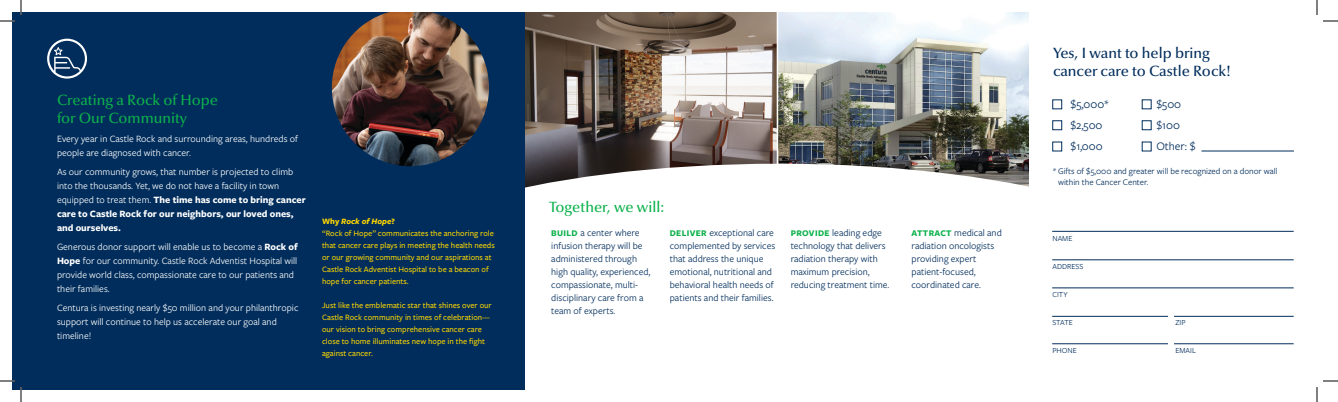
<style>
.page{position:relative;width:1338px;height:402px;background:#fff}
.page>*{position:absolute;margin:0;border:0;box-sizing:border-box;transform-origin:0 0}
.t1{font:500 15px/18px "Optima Nova LT Pro";color:#0cb14b}
.Donor_panel_head{font:500 15px/18px "Optima Nova LT Pro";color:#002d5c}
.donor_panel_body{font:12px "Freight Sans Pro";color:#002d5c}
.t2{font:10px/14px "Freight Sans Pro";color:#fff}
.t3{font:10px/13px "Freight Sans Pro";color:#002d5c}
.donor_panel_contact{font:9px/11px "Freight Sans Pro";color:#002d5c}
.t4{font:500 8.5px/12px "Freight Sans Pro";color:#ffd700}
.t5{font:italic 700 8.5px "Freight Sans Pro";color:#ffd700}
.t6{font:8px "Freight Sans Pro";color:#002d5c}
.s1{font-weight:700}
.s2{font-style:normal}
.s3{font-weight:700;font-size:9px;color:#0cb14b}
</style>
<div class="page">
<img style="left:525px;top:12px;width:504px;height:152px">
<hr style="left:777px;top:12px;width:1px;height:188px;background:#fff">
<svg style="left:525px;top:164px;width:698px;height:180px"></svg>
<div style="left:12px;top:12px;width:513px;height:378px;background:#002d5c"></div>
<hr style="left:1201px;top:151px;width:93px;height:1px;background:#002d5c">
<div style="left:1052px;top:100px;width:10px;height:9px;border:1px solid #002d5c"></div>
<div style="left:1052px;top:120px;width:10px;height:10px;border:1px solid #002d5c"></div>
<div style="left:1052px;top:142px;width:10px;height:9px;border:1px solid #002d5c"></div>
<hr style="left:1052px;top:231px;width:242px;height:1px;background:#002d5c">
<hr style="left:1052px;top:260px;width:242px;height:1px;background:#002d5c">
<hr style="left:1052px;top:288px;width:242px;height:1px;background:#002d5c">
<hr style="left:1052px;top:316px;width:242px;height:1px;background:#002d5c">
<hr style="left:1052px;top:344px;width:242px;height:1px;background:#002d5c">
<div style="left:1168px;top:310px;width:6px;height:9px;background:#fff"></div>
<div style="left:1168px;top:338px;width:6px;height:9px;background:#fff"></div>
<img style="left:332px;top:12px;width:157px;height:154px">
<svg style="left:47px;top:39px;width:40px;height:40px"></svg>
<svg style="left:0;top:0;width:22px;height:22px"></svg>
<svg style="left:0;top:380px;width:22px;height:22px"></svg>
<svg style="left:1316px;top:0;width:22px;height:22px"></svg>
<svg style="left:1316px;top:380px;width:22px;height:22px"></svg>
<p class="t1" style="left:57px;top:91px;width:163px">Creating a Rock of Hope for Our Community</p>
<p class="t2" style="left:57px;top:132px;width:243px">Every year in Castle Rock and surrounding areas, hundreds of people are diagnosed with cancer.</p>
<p class="t2" style="left:57px;top:165px;width:250px">As our community grows, that number is projected to climb into the thousands. Yet, we do not have a facility in town equipped to treat them. <span class="s1">The time has come to bring cancer care to Castle Rock for our neighbors, our loved ones, and ourselves.</span></p>
<p class="t2" style="left:57px;top:240px;width:242px">Generous donor support will enable us to become a <span class="s1">Rock of Hope</span> for our community. Castle Rock Adventist Hospital will provide world class, compassionate care to our patients and their families.</p>
<p class="t2" style="left:57px;top:301px;width:243px">Centura is investing nearly $50 million and your philanthropic support will continue to help us accelerate our goal and timeline!</p>
<p class="t5" style="left:322px;top:216px;width:75px"><span class="s2">Why</span> Rock of Hope<span class="s2">?</span></p>
<p class="t4" style="left:322px;top:227px;width:174px">“Rock of Hope” communicates the anchoring role that cancer care plays in meeting the health needs or our growing community and our aspirations at Castle Rock Adventist Hospital to be a beacon of hope for cancer patients.</p>
<p class="t4" style="left:322px;top:299px;width:171px">Just like the emblematic star that shines over our Castle Rock community in times of celebration— our vision to bring comprehensive cancer care close to home illuminates new hope in the fight against cancer.</p>
<p class="t1" style="left:549px;top:198px;width:117px">Together, we will:</p>
<p class="t3" style="left:551px;top:226px;width:101px"><span class="s3">BUILD</span> a center where infusion therapy will be administered through high quality, experienced, compassionate, multi&shy;disciplinary care from a team of experts.</p>
<p class="t3" style="left:670px;top:226px;width:107px"><span class="s3">DELIVER</span> exceptional care complemented by services that address the unique emotional, nutritional and behavioral health needs of patients and their families.</p>
<p class="t3" style="left:791px;top:226px;width:100px"><span class="s3">PROVIDE</span> leading edge technology that delivers radiation therapy with maximum precision, reducing treatment time.</p>
<p class="t3" style="left:912px;top:226px;width:92px"><span class="s3">ATTRACT</span> medical and radiation oncologists providing expert patient-focused, coordinated care.</p>
<p class="Donor_panel_head" style="left:1053px;top:44px;width:179px">Yes, I want to help bring cancer care to Castle Rock!</p>
<p class="donor_panel_body" style="left:1070px;top:96px;width:39px">$5,000*</p>
<p class="donor_panel_body" style="left:1070px;top:117px;width:34px">$2,500</p>
<p class="donor_panel_body" style="left:1070px;top:138px;width:34px">$1,000</p>
<p class="donor_panel_body" style="left:1156px;top:96px;width:26px">$500</p>
<p class="donor_panel_body" style="left:1156px;top:117px;width:25px">$100</p>
<p class="donor_panel_body" style="left:1156px;top:138px;width:41px">Other: $</p>
<p class="donor_panel_contact" style="left:1058px;top:165px;width:221px;text-indent:-5px">* Gifts of $5,000 and greater will be recognized on a donor wall within the Cancer Center.</p>
<p class="t6" style="left:1052px;top:233px;width:21px">NAME</p>
<p class="t6" style="left:1052px;top:261px;width:32px">ADDRESS</p>
<p class="t6" style="left:1052px;top:289px;width:17px">CITY</p>
<p class="t6" style="left:1052px;top:317px;width:22px">STATE</p>
<p class="t6" style="left:1175px;top:317px;width:12px">ZIP</p>
<p class="t6" style="left:1052px;top:345px;width:26px">PHONE</p>
<p class="t6" style="left:1175px;top:345px;width:22px">EMAIL</p>
</div>
